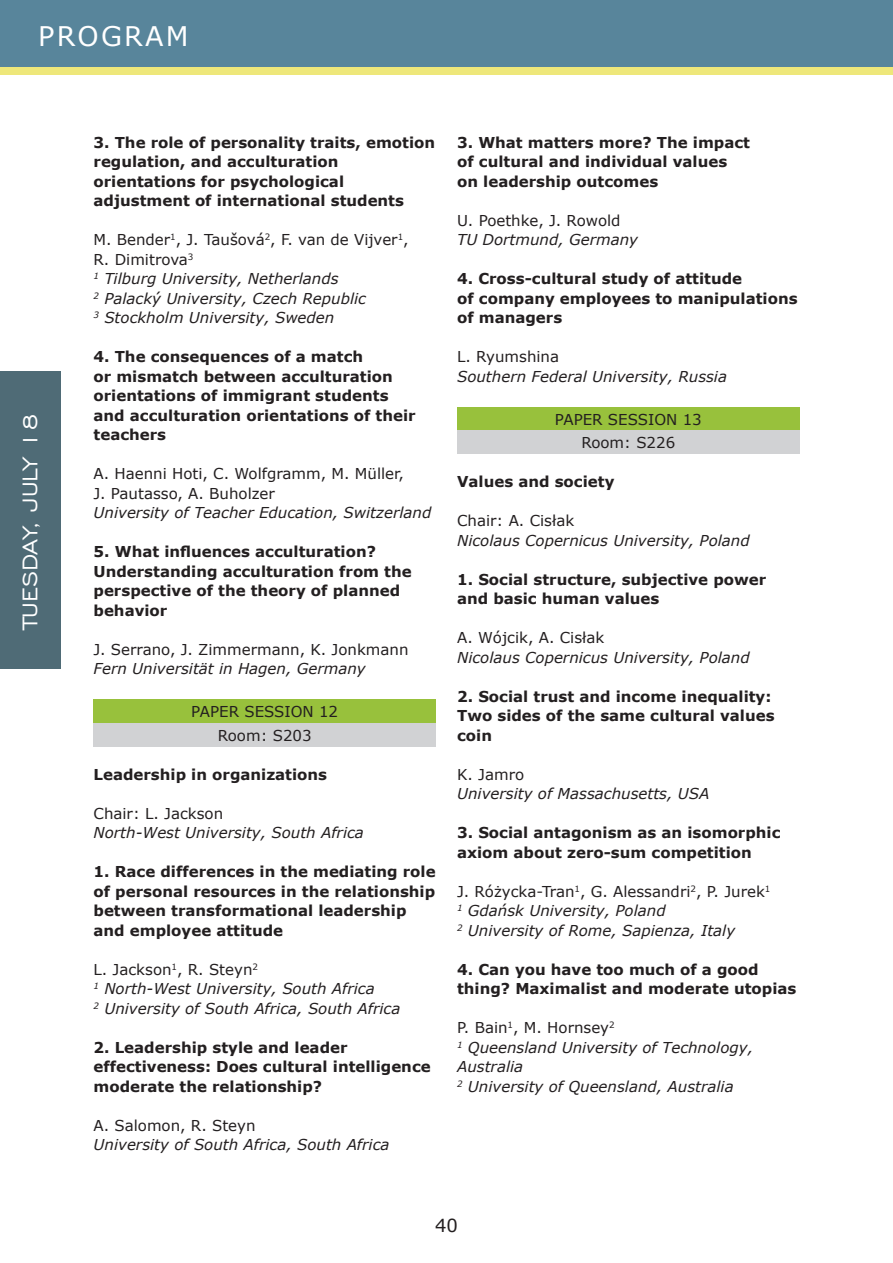
<style>
.page{position:relative;width:893px;height:1263px;background:#fff}
.page>*{position:absolute;margin:0;border:0;box-sizing:border-box;transform-origin:0 0}
.t1{font:27px "Engravers Gothic BT";color:#fff}
.t2{font:27px "Verdana";letter-spacing:.08em;color:#fff}
.t3{font:18px "Verdana";color:#231f20}
.tabela_gora{font:700 15px/19.5px "Verdana";color:#231f20}
.tabela_gora-2{font:italic 15px "Verdana";color:#231f20}
.tabela_gora-3{font:15px "Verdana";color:#231f20}
.tabela_dół{font:15px "Verdana";color:#231f20}
</style>
<div class="page">
<div style="left:0;top:0;width:893px;height:68px;background:#58859b"></div>
<div style="left:0;top:68px;width:893px;height:7px;background:#eee77a"></div>
<div style="left:0;top:372px;width:61px;height:297px;background:#4f6b76"></div>
<div style="left:94px;top:700px;width:342px;height:23px;background:#98c13c"></div>
<div style="left:94px;top:723px;width:342px;height:23px;background:#d1d2d4"></div>
<div style="left:457px;top:407px;width:342px;height:24px;background:#98c13c"></div>
<div style="left:457px;top:431px;width:342px;height:23px;background:#d1d2d4"></div>
<h1 class="t2" style="left:38px;top:18px;width:152px">PROGRAM</h1>
<h1 class="t1" style="left:15px;top:629px;width:217px;rotate:-90deg">TUESDAY, JULY 18</h1>
<p class="tabela_gora" style="left:94px;top:132px;width:343px">3. The role of personality traits, emotion regulation, and acculturation</p>
<p class="tabela_gora" style="left:94px;top:171px;width:252px">orientations for psychological</p>
<p class="tabela_gora" style="left:94px;top:191px;width:312px">adjustment of international students</p>
<p class="tabela_gora-3" style="left:94px;top:229px;width:317px">M. Bender<sup>1</sup>, J. Taušová<sup>2</sup>, F. van de Vijver<sup>1</sup>,</p>
<p class="tabela_gora-3" style="left:94px;top:249px;width:102px">R. Dimitrova<sup>3</sup></p>
<p class="tabela_gora-2" style="left:94px;top:268px;width:247px"><sup>1</sup> Tilburg University, Netherlands</p>
<p class="tabela_gora-2" style="left:94px;top:288px;width:274px"><sup>2</sup> Palacký University, Czech Republic</p>
<p class="tabela_gora-2" style="left:94px;top:307px;width:242px"><sup>3</sup> Stockholm University, Sweden</p>
<p class="tabela_gora" style="left:94px;top:347px;width:271px">4. The consequences of a match</p>
<p class="tabela_gora" style="left:94px;top:366px;width:301px">or mismatch between acculturation orientations of immigrant students</p>
<p class="tabela_gora" style="left:94px;top:405px;width:324px">and acculturation orientations of their teachers</p>
<p class="tabela_gora-3" style="left:94px;top:463px;width:312px">A. Haenni Hoti, C. Wolfgramm, M. Müller,</p>
<p class="tabela_gora-3" style="left:94px;top:483px;width:183px">J. Pautasso, A. Buholzer</p>
<p class="tabela_gora-2" style="left:94px;top:502px;width:339px">University of Teacher Education, Switzerland</p>
<p class="tabela_gora" style="left:94px;top:542px;width:284px">5. What influences acculturation?</p>
<p class="tabela_gora" style="left:94px;top:561px;width:320px">Understanding acculturation from the perspective of the theory of planned behavior</p>
<p class="tabela_gora-3" style="left:94px;top:639px;width:316px">J. Serrano, J. Zimmermann, K. Jonkmann</p>
<p class="tabela_gora-2" style="left:94px;top:658px;width:274px">Fern Universität in Hagen, Germany</p>
<p class="tabela_gora-3" style="left:191px;top:701px;width:148px">PAPER SESSION 12</p>
<p class="tabela_dół" style="left:218px;top:725px;width:95px">Room: S203</p>
<p class="tabela_gora" style="left:94px;top:764px;width:235px">Leadership in organizations</p>
<p class="tabela_gora-3" style="left:94px;top:803px;width:131px">Chair: L. Jackson</p>
<p class="tabela_gora-2" style="left:94px;top:822px;width:272px">North-West University, South Africa</p>
<p class="tabela_gora" style="left:94px;top:861px;width:344px">1. Race differences in the mediating role of personal resources in the relationship between transformational leadership and employee attitude</p>
<p class="tabela_gora-3" style="left:94px;top:959px;width:166px">L. Jackson<sup>1</sup>, R. Steyn<sup>2</sup></p>
<p class="tabela_gora-2" style="left:94px;top:978px;width:283px"><sup>1</sup> North-West University, South Africa</p>
<p class="tabela_gora-2" style="left:94px;top:998px;width:308px"><sup>2</sup> University of South Africa, South Africa</p>
<p class="tabela_gora" style="left:94px;top:1037px;width:256px">2. Leadership style and leader</p>
<p class="tabela_gora" style="left:94px;top:1056px;width:339px">effectiveness: Does cultural intelligence moderate the relationship?</p>
<p class="tabela_gora-3" style="left:94px;top:1115px;width:164px">A. Salomon, R. Steyn</p>
<p class="tabela_gora-2" style="left:94px;top:1134px;width:298px">University of South Africa, South Africa</p>
<p class="tabela_gora" style="left:457px;top:132px;width:294px">3. What matters more? The impact</p>
<p class="tabela_gora" style="left:457px;top:152px;width:272px">of cultural and individual values</p>
<p class="tabela_gora" style="left:457px;top:171px;width:203px">on leadership outcomes</p>
<p class="tabela_gora-3" style="left:457px;top:210px;width:165px">U. Poethke, J. Rowold</p>
<p class="tabela_gora-2" style="left:457px;top:229px;width:183px">TU Dortmund, Germany</p>
<p class="tabela_gora" style="left:457px;top:269px;width:287px">4. Cross-cultural study of attitude</p>
<p class="tabela_gora" style="left:457px;top:288px;width:342px">of company employees to manipulations of managers</p>
<p class="tabela_gora-3" style="left:457px;top:346px;width:104px">L. Ryumshina</p>
<p class="tabela_gora-2" style="left:457px;top:366px;width:271px">Southern Federal University, Russia</p>
<p class="tabela_gora-3" style="left:555px;top:409px;width:148px">PAPER SESSION 13</p>
<p class="tabela_dół" style="left:581px;top:432px;width:95px">Room: S226</p>
<p class="tabela_gora" style="left:457px;top:471px;width:159px">Values and society</p>
<p class="tabela_gora-3" style="left:457px;top:510px;width:119px">Chair: A. Cisłak</p>
<p class="tabela_gora-2" style="left:457px;top:530px;width:294px">Nicolaus Copernicus University, Poland</p>
<p class="tabela_gora" style="left:457px;top:569px;width:311px">1. Social structure, subjective power and basic human values</p>
<p class="tabela_gora-3" style="left:457px;top:627px;width:149px">A. Wójcik, A. Cisłak</p>
<p class="tabela_gora-2" style="left:457px;top:647px;width:294px">Nicolaus Copernicus University, Poland</p>
<p class="tabela_gora" style="left:457px;top:686px;width:319px">2. Social trust and income inequality:<br>Two sides of the same cultural values coin</p>
<p class="tabela_gora-3" style="left:457px;top:764px;width:69px">K. Jamro</p>
<p class="tabela_gora-2" style="left:457px;top:783px;width:254px">University of Massachusetts, USA</p>
<p class="tabela_gora" style="left:457px;top:822px;width:325px">3. Social antagonism as an isomorphic axiom about zero-sum competition</p>
<p class="tabela_gora-3" style="left:457px;top:881px;width:315px">J. Różycka-Tran<sup>1</sup>, G. Alessandri<sup>2</sup>, P. Jurek<sup>1</sup></p>
<p class="tabela_gora-2" style="left:457px;top:900px;width:210px"><sup>1</sup> Gdańsk University, Poland</p>
<p class="tabela_gora-2" style="left:457px;top:920px;width:280px"><sup>2</sup> University of Rome, Sapienza, Italy</p>
<p class="tabela_gora" style="left:457px;top:959px;width:341px">4. Can you have too much of a good thing? Maximalist and moderate utopias</p>
<p class="tabela_gora-3" style="left:457px;top:1017px;width:159px">P. Bain<sup>1</sup>, M. Hornsey<sup>2</sup></p>
<p class="tabela_gora-2" style="left:457px;top:1037px;width:297px"><sup>1</sup> Queensland University of Technology,</p>
<p class="tabela_gora-2" style="left:457px;top:1056px;width:68px">Australia</p>
<p class="tabela_gora-2" style="left:457px;top:1076px;width:278px"><sup>2</sup> University of Queensland, Australia</p>
<p class="t3" style="left:435px;top:1213px;width:24px">40</p>
</div>
